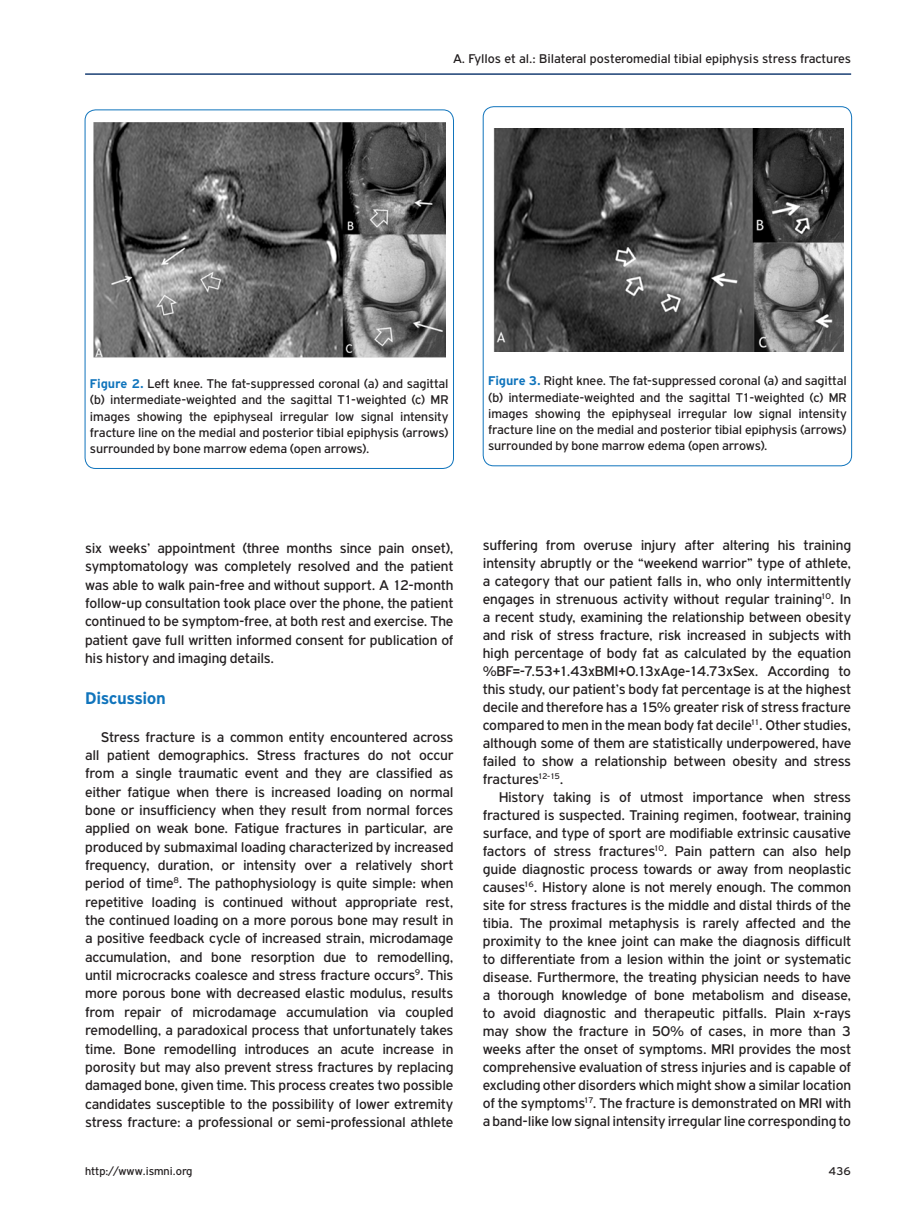
<style>
.page{position:relative;width:915px;height:1212px;background:#fff}
.page>*{position:absolute;margin:0;border:0;box-sizing:border-box;transform-origin:0 0}
.TITLE_BOLD{font:700 18px "PF Highway Gothic";letter-spacing:-.025em;color:#1074bc}
.TEXT_BASIC{font:15px/18px "PF Highway Gothic";letter-spacing:-.01em;color:#231f20;text-align:justify}
.TEXT_FIGURE-TABLE{font:13.5px/16.2px "PF Highway Gothic";color:#231f20;text-align:justify}
.t1{font:12px "PF Highway Gothic";color:#231f20}
.s1{font-weight:700;color:#1074bc}
</style>
<div class="page">
<hr style="left:85px;top:73px;width:765px;height:2px;background:#1a3f74">
<img style="left:93px;top:122px;width:352px;height:235px">
<div style="left:85px;top:109px;width:368px;height:360px;border:1px solid #1074bc;border-radius:11px"></div>
<img style="left:493px;top:129px;width:350px;height:222px">
<div style="left:482px;top:106px;width:369px;height:360px;border:1px solid #1074bc;border-radius:11px"></div>
<p class="TEXT_FIGURE-TABLE" style="left:453px;top:50px;width:399px">A. Fyllos et al.: Bilateral posteromedial tibial epiphysis stress fractures</p>
<p class="TEXT_FIGURE-TABLE" style="left:90px;top:375px;width:360px"><span class="s1">Figure 2.</span> Left knee. The fat-suppressed coronal (a) and sagittal (b) intermediate-weighted and the sagittal T1-weighted (c) MR images showing the epiphyseal irregular low signal intensity fracture line on the medial and posterior tibial epiphysis (arrows) surrounded by bone marrow edema (open arrows).</p>
<p class="TEXT_FIGURE-TABLE" style="left:488px;top:373px;width:360px"><span class="s1">Figure 3.</span> Right knee. The fat-suppressed coronal (a) and sagittal (b) intermediate-weighted and the sagittal T1-weighted (c) MR images showing the epiphyseal irregular low signal intensity fracture line on the medial and posterior tibial epiphysis (arrows) surrounded by bone marrow edema (open arrows).</p>
<p class="TEXT_BASIC" style="left:85px;top:539px;width:370px">six weeks’ appointment (three months since pain onset), symptomatology was completely resolved and the patient was able to walk pain-free and without support. A 12-month follow-up consultation took place over the phone, the patient continued to be symptom-free, at both rest and exercise. The patient gave full written informed consent for publication of his history and imaging details.</p>
<p class="TITLE_BOLD" style="left:85px;top:688px;width:82px">Discussion</p>
<p class="TEXT_BASIC" style="left:85px;top:727px;width:370px;text-indent:16px">Stress fracture is a common entity encountered across all patient demographics. Stress fractures do not occur from a single traumatic event and they are classified as either fatigue when there is increased loading on normal bone or insufficiency when they result from normal forces applied on weak bone. Fatigue fractures in particular, are produced by submaximal loading characterized by increased frequency, duration, or intensity over a relatively short period of time<sup>8</sup>. The pathophysiology is quite simple: when repetitive loading is continued without appropriate rest, the continued loading on a more porous bone may result in a positive feedback cycle of increased strain, microdamage accumulation, and bone resorption due to remodelling, until microcracks coalesce and stress fracture occurs<sup>9</sup>. This more porous bone with decreased elastic modulus, results from repair of microdamage accumulation via coupled remodelling, a paradoxical process that unfortunately takes time. Bone remodelling introduces an acute increase in porosity but may also prevent stress fractures by replacing damaged bone, given time. This process creates two possible candidates susceptible to the possibility of lower extremity stress fracture: a professional or semi-professional athlete</p>
<p class="TEXT_BASIC" style="left:482px;top:536px;width:370px">suffering from overuse injury after altering his training intensity abruptly or the “weekend warrior” type of athlete, a category that our patient falls in, who only intermittently engages in strenuous activity without regular training<sup>10</sup>. In a recent study, examining the relationship between obesity and risk of stress fracture, risk increased in subjects with high percentage of body fat as calculated by the equation %BF=-7.53+1.43xBMI+0.13xAge-14.73xSex. According to this study, our patient’s body fat percentage is at the highest decile and therefore has a 15% greater risk of stress fracture compared to men in the mean body fat decile<sup>11</sup>. Other studies, although some of them are statistically underpowered, have failed to show a relationship between obesity and stress fractures<sup>12-15</sup>.</p>
<p class="TEXT_BASIC" style="left:482px;top:788px;width:370px;text-indent:16px">History taking is of utmost importance when stress fractured is suspected. Training regimen, footwear, training surface, and type of sport are modifiable extrinsic causative factors of stress fractures<sup>10</sup>. Pain pattern can also help guide diagnostic process towards or away from neoplastic causes<sup>16</sup>. History alone is not merely enough. The common site for stress fractures is the middle and distal thirds of the tibia. The proximal metaphysis is rarely affected and the proximity to the knee joint can make the diagnosis difficult to differentiate from a lesion within the joint or systematic disease. Furthermore, the treating physician needs to have a thorough knowledge of bone metabolism and disease, to avoid diagnostic and therapeutic pitfalls. Plain x-rays may show the fracture in 50% of cases, in more than 3 weeks after the onset of symptoms. MRI provides the most comprehensive evaluation of stress injuries and is capable of excluding other disorders which might show a similar location of the symptoms<sup>17</sup>. The fracture is demonstrated on MRI with a band-like low signal intensity irregular line corresponding to</p>
<p class="t1" style="left:85px;top:1165px;width:109px">http://www.ismni.org</p>
<p class="t1" style="left:828px;top:1165px;width:24px">436</p>
</div>
